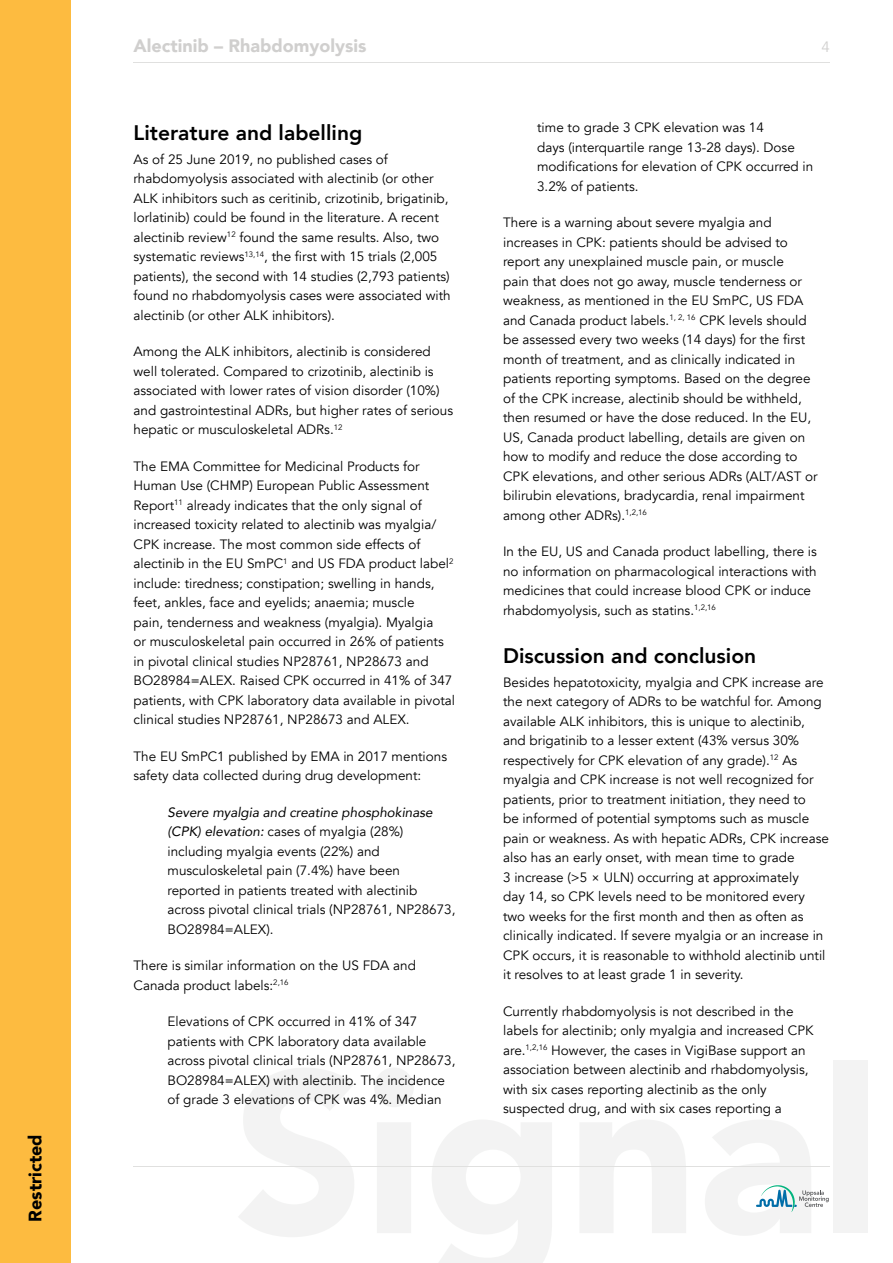
<style>
.page{position:relative;width:893px;height:1263px;background:#fff}
.page>*{position:absolute;margin:0;border:0;box-sizing:border-box;transform-origin:0 0}
.t1{font:800 21px "Avenir";color:#000}
.t2{font:900 18px "Avenir";color:#d0cfce}
.t3{font:900 18px "Avenir";color:#000}
.t4{font:15px "Avenir";color:#d0cfce}
.t5{font:13.5px/19.5px "Avenir";color:#000}
.s1{font-style:italic}
</style>
<div class="page">
<div style="left:0;top:0;width:70px;height:1263px;background:#fdbb40"></div>
<svg style="left:756px;top:1185px;width:73px;height:27px"></svg>
<hr style="left:134px;top:1166px;width:696px;height:1px;background:#e0e0df">
<hr style="left:134px;top:62px;width:696px;height:1px;background:#e0e0df">
<h2 class="t3" style="left:20px;top:1222px;width:89px;rotate:-90deg">Restricted</h2>
<h2 class="t2" style="left:134px;top:31px;width:235px">Alectinib – Rhabdomyolysis</h2>
<p class="t4" style="left:822px;top:38px;width:10px">4</p>
<h1 class="t1" style="left:134px;top:116px;width:230px">Literature and labelling</h1>
<p class="t5" style="left:133px;top:149px;width:319px">As of 25 June 2019, no published cases of rhabdomyolysis associated with alectinib (or other ALK inhibitors such as ceritinib, crizotinib, brigatinib, lorlatinib) could be found in the literature. A recent alectinib review<sup>12</sup> found the same results. Also, two systematic reviews<sup>13,14</sup>, the first with 15 trials (2,005 patients), the second with 14 studies (2,793 patients) found no rhabdomyolysis cases were associated with alectinib (or other ALK inhibitors).</p>
<p class="t5" style="left:133px;top:342px;width:321px">Among the ALK inhibitors, alectinib is considered well tolerated. Compared to crizotinib, alectinib is associated with lower rates of vision disorder (10%) and gastrointestinal ADRs, but higher rates of serious hepatic or musculoskeletal ADRs.<sup>12</sup></p>
<p class="t5" style="left:134px;top:456px;width:323px">The EMA Committee for Medicinal Products for Human Use (CHMP) European Public Assessment Report<sup>11</sup> already indicates that the only signal of increased toxicity related to alectinib was myalgia/ CPK increase. The most common side effects of alectinib in the EU SmPC<sup>1</sup> and US FDA product label<sup>2 </sup>include: tiredness; constipation; swelling in hands, feet, ankles, face and eyelids; anaemia; muscle<br>pain, tenderness and weakness (myalgia). Myalgia<br>or musculoskeletal pain occurred in 26% of patients in pivotal clinical studies NP28761, NP28673 and BO28984=ALEX. Raised CPK occurred in 41% of 347 patients, with CPK laboratory data available in pivotal clinical studies NP28761, NP28673 and ALEX.</p>
<p class="t5" style="left:134px;top:746px;width:315px">The EU SmPC1 published by EMA in 2017 mentions safety data collected during drug development:</p>
<p class="t5" style="left:168px;top:802px;width:290px"><span class="s1">Severe myalgia and creatine phosphokinase (CPK) elevation:</span> cases of myalgia (28%) including myalgia events (22%) and musculoskeletal pain (7.4%) have been reported in patients treated with alectinib across pivotal clinical trials (NP28761, NP28673, BO28984=ALEX).</p>
<p class="t5" style="left:134px;top:956px;width:284px">There is similar information on the US FDA and<br>Canada product labels:<sup>2,16</sup></p>
<p class="t5" style="left:168px;top:1012px;width:290px">Elevations of CPK occurred in 41% of 347 patients with CPK laboratory data available across pivotal clinical trials (NP28761, NP28673, BO28984=ALEX) with alectinib. The incidence of grade 3 elevations of CPK was 4%. Median</p>
<p class="t5" style="left:537px;top:118px;width:278px">time to grade 3 CPK elevation was 14<br>days (interquartile range 13-28 days). Dose modifications for elevation of CPK occurred in 3.2% of patients.</p>
<p class="t5" style="left:503px;top:213px;width:316px">There is a warning about severe myalgia and increases in CPK: patients should be advised to report any unexplained muscle pain, or muscle<br>pain that does not go away, muscle tenderness or weakness, as mentioned in the EU SmPC, US FDA and Canada product labels.<sup>1,</sup> <sup>2,</sup> <sup>16</sup> CPK levels should be assessed every two weeks (14 days) for the first month of treatment, and as clinically indicated in patients reporting symptoms. Based on the degree of the CPK increase, alectinib should be withheld, then resumed or have the dose reduced. In the EU, US, Canada product labelling, details are given on how to modify and reduce the dose according to CPK elevations, and other serious ADRs (ALT/AST or bilirubin elevations, bradycardia, renal impairment among other ADRs).<sup>1,2,16</sup></p>
<p class="t5" style="left:503px;top:542px;width:315px">In the EU, US and Canada product labelling, there is no information on pharmacological interactions with medicines that could increase blood CPK or induce rhabdomyolysis, such as statins.<sup>1,2,16</sup></p>
<h1 class="t1" style="left:503px;top:639px;width:255px">Discussion and conclusion</h1>
<p class="t5" style="left:503px;top:672px;width:327px">Besides hepatotoxicity, myalgia and CPK increase are the next category of ADRs to be watchful for. Among available ALK inhibitors, this is unique to alectinib, and brigatinib to a lesser extent (43% versus 30% respectively for CPK elevation of any grade).<sup>12</sup> As myalgia and CPK increase is not well recognized for patients, prior to treatment initiation, they need to<br>be informed of potential symptoms such as muscle pain or weakness. As with hepatic ADRs, CPK increase also has an early onset, with mean time to grade<br>3 increase (&gt;5 × ULN) occurring at approximately<br>day 14, so CPK levels need to be monitored every two weeks for the first month and then as often as clinically indicated. If severe myalgia or an increase in CPK occurs, it is reasonable to withhold alectinib until it resolves to at least grade 1 in severity.</p>
<p class="t5" style="left:503px;top:1001px;width:312px">Currently rhabdomyolysis is not described in the labels for alectinib; only myalgia and increased CPK are.<sup>1,2,16</sup> However, the cases in VigiBase support an association between alectinib and rhabdomyolysis, with six cases reporting alectinib as the only suspected drug, and with six cases reporting a</p>
</div>
